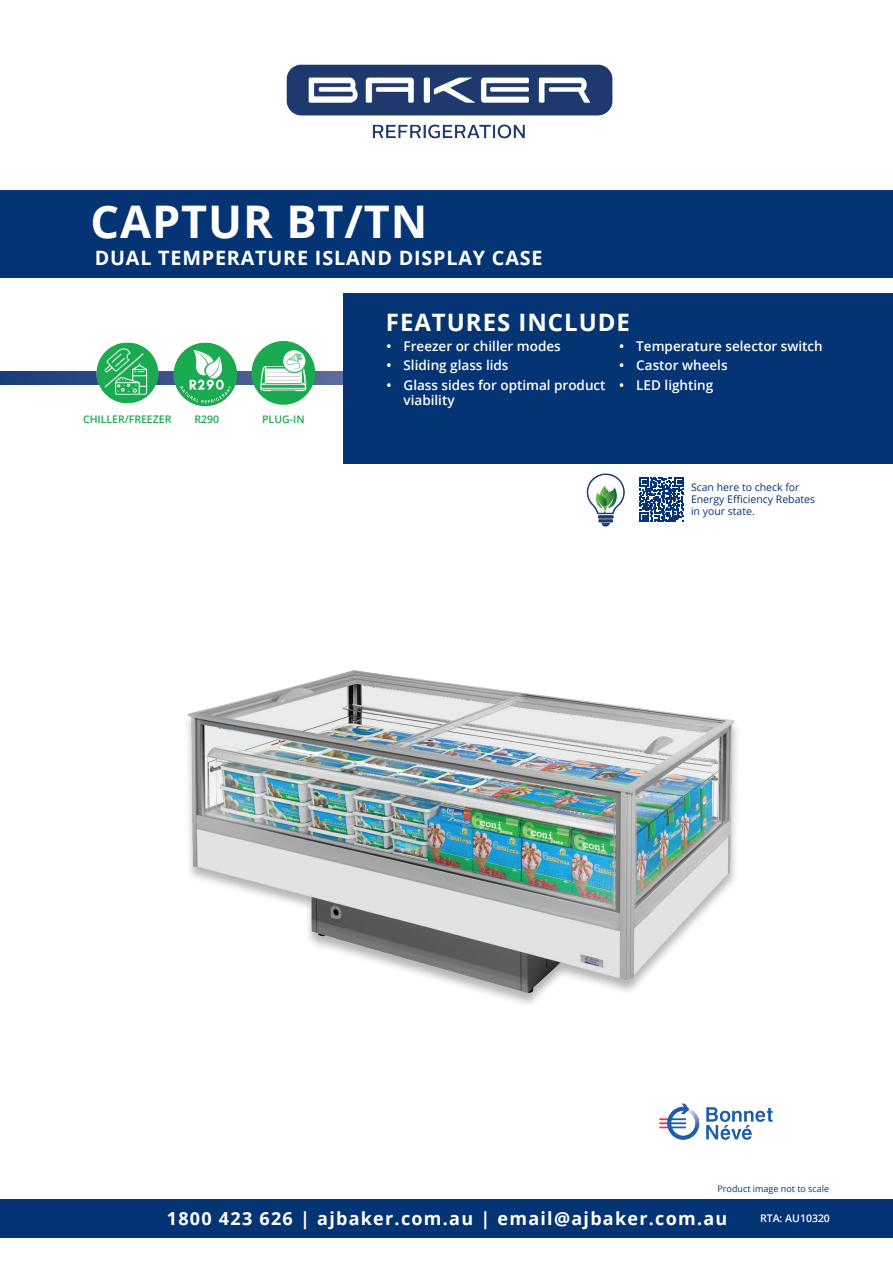
<style>
.page{position:relative;width:893px;height:1263px;background:#fff}
.page>*{position:absolute;margin:0;border:0;box-sizing:border-box;transform-origin:0 0}
.t1{font:700 45px "Open Sans";letter-spacing:.02em;color:#fff}
.t2{font:700 24px "Open Sans";letter-spacing:.04em;color:#fff}
.t3{font:700 19.8px "Open Sans";letter-spacing:.04em;color:#fff}
.t4{font:700 18px "Open Sans";letter-spacing:.07em;color:#fff}
.t5{font:600 13.5px/15px "Open Sans";color:#fff}
.t6{font:10.5px/12px "Open Sans";color:#053474}
.t7{font:600 10.5px "Open Sans";color:#1aaa4f}
.t8{font:600 10.5px "Open Sans";color:#fff}
.t9{font:9px "Open Sans";color:#053474}
</style>
<div class="page">
<div style="left:0;top:1199px;width:893px;height:38px;background:#053474"></div>
<img style="left:187px;top:670px;width:550px;height:334px">
<svg style="left:0;top:372px;width:344px;height:12px;background:#324d85"></svg>
<img style="left:95px;top:342px;width:64px;height:62px">
<img style="left:173px;top:342px;width:64px;height:64px;border-radius:32px">
<img style="left:251px;top:341px;width:64px;height:64px;border-radius:32px">
<img style="left:286px;top:64px;width:327px;height:75px">
<div style="left:0;top:191px;width:893px;height:87px;background:#053474"></div>
<div style="left:344px;top:293px;width:549px;height:170px;background:#053474"></div>
<img style="left:659px;top:1103px;width:114px;height:37px">
<img style="left:586px;top:473px;width:39px;height:54px">
<svg style="left:639px;top:477px;width:45px;height:45px"></svg>
<h1 class="t1" style="left:91px;top:190px;width:338px">CAPTUR BT/TN</h1>
<h3 class="t3" style="left:95px;top:243px;width:449px">DUAL TEMPERATURE ISLAND DISPLAY CASE</h3>
<h2 class="t2" style="left:386px;top:305px;width:246px">FEATURES INCLUDE</h2>
<p class="t7" style="left:83px;top:412px;width:90px">CHILLER/FREEZER</p>
<p class="t7" style="left:194px;top:412px;width:26px">R290</p>
<p class="t7" style="left:262px;top:412px;width:44px">PLUG-IN</p>
<p class="t5" style="left:387px;top:338px;width:176px">• Freezer or chiller modes</p>
<p class="t5" style="left:387px;top:358px;width:124px">• Sliding glass lids</p>
<p class="t5" style="left:404px;top:377px;width:204px;text-indent:-17px">• Glass sides for optimal product viability</p>
<p class="t5" style="left:619px;top:338px;width:205px">• Temperature selector switch</p>
<p class="t5" style="left:619px;top:358px;width:110px">• Castor wheels</p>
<p class="t5" style="left:619px;top:377px;width:96px">• LED lighting</p>
<p class="t6" style="left:691px;top:481px;width:126px">Scan here to check for<br>Energy Efficiency Rebates in your state.</p>
<p class="t9" style="left:717px;top:1183px;width:113px">Product image not to scale</p>
<h3 class="t4" style="left:167px;top:1206px;width:562px">1800 423 626 | ajbaker.com.au | email@ajbaker.com.au</h3>
<p class="t8" style="left:760px;top:1211px;width:71px">RTA: AU10320</p>
</div>
